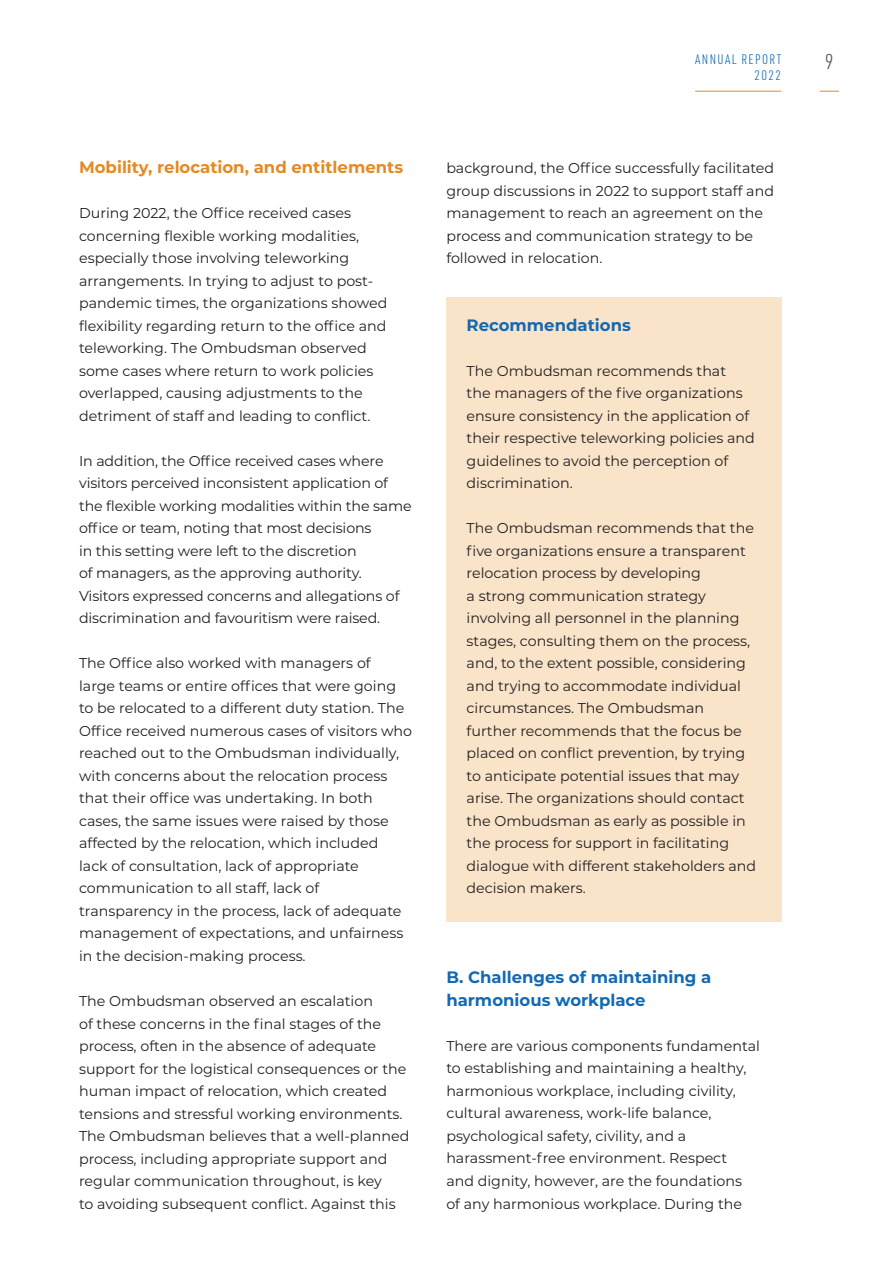
<style>
.page{position:relative;width:893px;height:1263px;background:#fff}
.page>*{position:absolute;margin:0;border:0;box-sizing:border-box;transform-origin:0 0}
.t1{font:300 21px "URWDIN Cond";color:#57585a}
.t2{font:700 16.5px/22.5px "Montserrat";color:#1369b2}
.t3{font:700 16.5px "Montserrat";color:#e48a24}
.t4{font:14.25px/22.5px "Montserrat";color:#231f20}
.t5{font:300 13.5px/16.2px "URWDIN Cond";letter-spacing:.1em;color:#1369b2;text-align:right}
</style>
<div class="page">
<hr style="left:695px;top:91px;width:86px;height:1px;background:#e48a24">
<svg style="left:820px;top:91px;width:19px;height:1px"></svg>
<div style="left:446px;top:297px;width:335px;height:624px;background:#f9e3c9"></div>
<p class="t3" style="left:79px;top:156px;width:326px">Mobility, relocation, and entitlements</p>
<p class="t4" style="left:79px;top:202px;width:310px">During 2022, the Office received cases concerning flexible working modalities, especially those involving teleworking arrangements. In trying to adjust to post&shy;pandemic times, the organizations showed flexibility regarding return to the office and teleworking. The Ombudsman observed some cases where return to work policies overlapped, causing adjustments to the detriment of staff and leading to conflict.</p>
<p class="t4" style="left:79px;top:449px;width:334px">In addition, the Office received cases where visitors perceived inconsistent application of the flexible working modalities within the same office or team, noting that most decisions<br>in this setting were left to the discretion<br>of managers, as the approving authority.<br>Visitors expressed concerns and allegations of discrimination and favouritism were raised.</p>
<p class="t4" style="left:79px;top:652px;width:335px">The Office also worked with managers of<br>large teams or entire offices that were going to be relocated to a different duty station. The Office received numerous cases of visitors who reached out to the Ombudsman individually, with concerns about the relocation process that their office was undertaking. In both cases, the same issues were raised by those affected by the relocation, which included<br>lack of consultation, lack of appropriate communication to all staff, lack of transparency in the process, lack of adequate management of expectations, and unfairness in the decision-making process.</p>
<p class="t4" style="left:79px;top:989px;width:332px">The Ombudsman observed an escalation<br>of these concerns in the final stages of the process, often in the absence of adequate support for the logistical consequences or the human impact of relocation, which created tensions and stressful working environments.<br>The Ombudsman believes that a well-planned process, including appropriate support and regular communication throughout, is key<br>to avoiding subsequent conflict. Against this</p>
<p class="t5" style="left:695px;top:50px;width:87px">ANNUAL REPORT<br>2022</p>
<h1 class="t1" style="left:825px;top:48px;width:10px">9</h1>
<p class="t4" style="left:446px;top:157px;width:329px">background, the Office successfully facilitated group discussions in 2022 to support staff and management to reach an agreement on the process and communication strategy to be followed in relocation.</p>
<p class="t2" style="left:467px;top:313px;width:166px">Recommendations</p>
<p class="t4" style="left:467px;top:359px;width:290px">The Ombudsman recommends that<br>the managers of the five organizations ensure consistency in the application of their respective teleworking policies and guidelines to avoid the perception of discrimination.</p>
<p class="t4" style="left:467px;top:517px;width:291px">The Ombudsman recommends that the five organizations ensure a transparent relocation process by developing<br>a strong communication strategy involving all personnel in the planning stages, consulting them on the process, and, to the extent possible, considering and trying to accommodate individual circumstances. The Ombudsman further recommends that the focus be placed on conflict prevention, by trying to anticipate potential issues that may arise. The organizations should contact the Ombudsman as early as possible in the process for support in facilitating dialogue with different stakeholders and decision makers.</p>
<p class="t2" style="left:446px;top:965px;width:266px">B. Challenges of maintaining a harmonious workplace</p>
<p class="t4" style="left:446px;top:1034px;width:315px">There are various components fundamental to establishing and maintaining a healthy, harmonious workplace, including civility, cultural awareness, work-life balance, psychological safety, civility, and a harassment-free environment. Respect<br>and dignity, however, are the foundations<br>of any harmonious workplace. During the</p>
</div>
